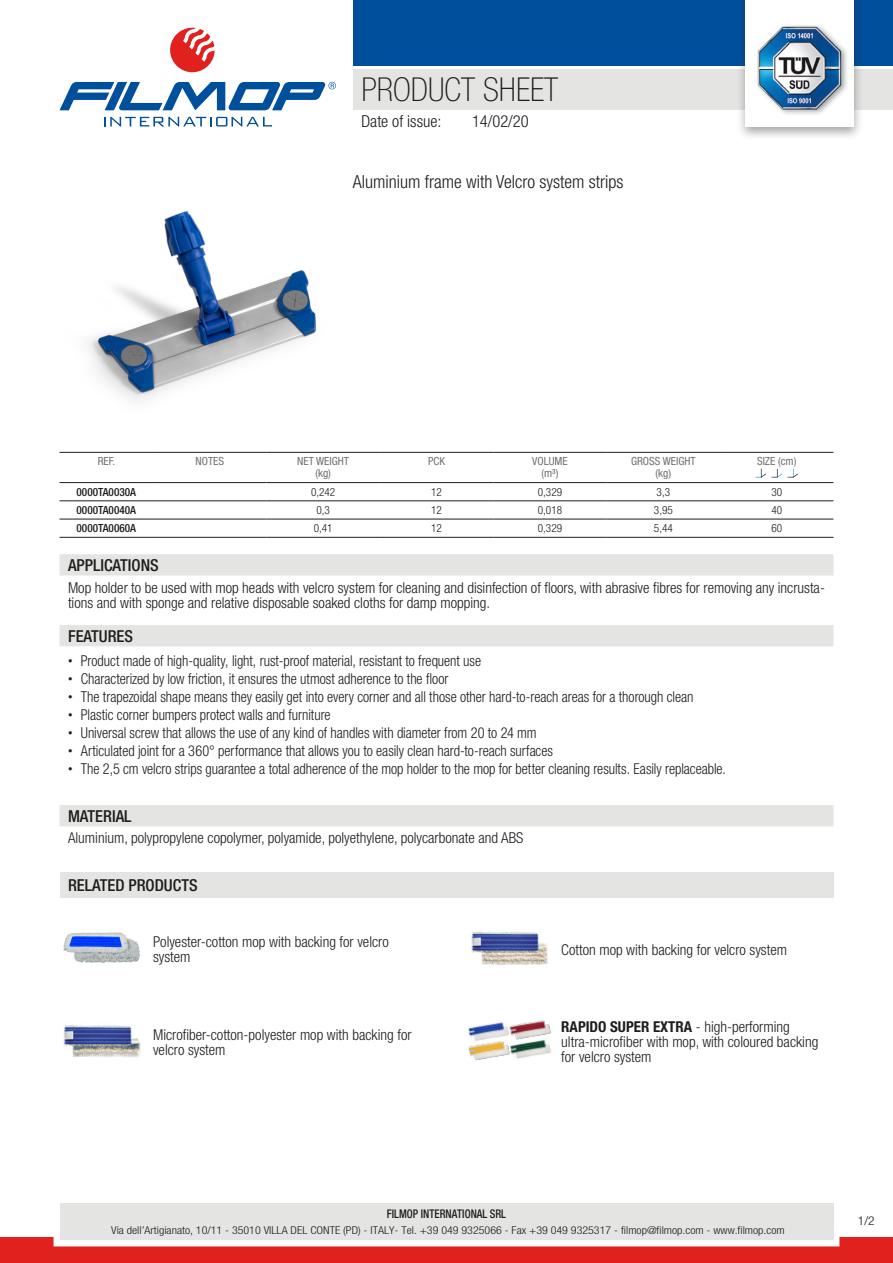
<style>
.page{position:relative;width:893px;height:1263px;background:#fff}
.page>*{position:absolute;margin:0;border:0;box-sizing:border-box;transform-origin:0 0}
.t1{font:100 condensed 33px "Helvetica Neue LT Std";color:#1d1d1b}
.t2{font:300 condensed 18px "Helvetica Neue LT Std";color:#1d1d1b}
.t3{font:500 condensed 16.5px "Helvetica Neue LT Std";color:#1d1d1b}
.t4{font:300 condensed 16.5px "Helvetica Neue LT Std";color:#1d1d1b}
.t5{font:300 condensed 15px "Helvetica Neue LT Std";color:#1d1d1b;scale:.95 1}
.t6{font:300 condensed 15px/15px "Helvetica Neue LT Std";color:#1d1d1b}
.t7{font:300 condensed 12.15px "Helvetica Neue LT Std";color:#1d1d1b;scale:1.11 1}
.t8{font:500 condensed 12px "Helvetica Neue LT Std";color:#1d1d1b;scale:.9 1}
.t9{font:condensed 11.25px/12px "Helvetica Neue LT Std";color:#70706f;text-align:center}
.t10{font:300 condensed 11.25px "Helvetica Neue LT Std";color:#1d1d1b}
.t11{font:500 condensed 11.25px "Helvetica Neue LT Std";color:#1d1d1b}
.t12{font:300 condensed 10.8px "Helvetica Neue LT Std";color:#1d1d1b;scale:1.11 1}
.s1{font-weight:100;font-size:9px}
.s2{font-weight:700}
</style>
<div class="page">
<div style="left:353px;top:69px;width:540px;height:40px;background:#e4e4e3"></div>
<svg style="left:170px;top:28px;width:45px;height:45px"></svg>
<svg style="left:105px;top:117px;width:167px;height:9px"></svg>
<svg style="left:60px;top:82px;width:276px;height:28px"></svg>
<div style="left:353px;top:0;width:540px;height:66px;background:#004f9c"></div>
<div style="left:736px;top:0;width:127px;height:141px;background:#1d1d1b;opacity:.4"></div>
<div style="left:745px;top:0;width:109px;height:127px;background:#fff"></div>
<img style="left:757px;top:25px;width:90px;height:89px">
<div style="left:0;top:1237px;width:893px;height:26px;background:#e1211e"></div>
<div style="left:54px;top:1197px;width:785px;height:49px;border:12px solid #fff"></div>
<div style="left:60px;top:1203px;width:773px;height:37px;background:#e4e4e3"></div>
<img style="left:88px;top:210px;width:228px;height:191px">
<hr style="left:60px;top:452px;width:93px;height:1px;background:#1d1d1b">
<hr style="left:153px;top:452px;width:113px;height:1px;background:#1d1d1b">
<hr style="left:266px;top:452px;width:114px;height:1px;background:#1d1d1b">
<hr style="left:380px;top:452px;width:113px;height:1px;background:#1d1d1b">
<hr style="left:493px;top:452px;width:114px;height:1px;background:#1d1d1b">
<hr style="left:607px;top:452px;width:113px;height:1px;background:#1d1d1b">
<hr style="left:720px;top:452px;width:113px;height:1px;background:#1d1d1b">
<hr style="left:60px;top:482px;width:93px;height:1px;background:#1d1d1b">
<hr style="left:153px;top:482px;width:113px;height:1px;background:#1d1d1b">
<hr style="left:266px;top:482px;width:114px;height:1px;background:#1d1d1b">
<hr style="left:380px;top:482px;width:113px;height:1px;background:#1d1d1b">
<hr style="left:493px;top:482px;width:114px;height:1px;background:#1d1d1b">
<hr style="left:607px;top:482px;width:113px;height:1px;background:#1d1d1b">
<hr style="left:720px;top:482px;width:113px;height:1px;background:#1d1d1b">
<hr style="left:60px;top:501px;width:93px;height:1px;background:#1d1d1b">
<hr style="left:153px;top:501px;width:113px;height:1px;background:#1d1d1b">
<hr style="left:266px;top:501px;width:114px;height:1px;background:#1d1d1b">
<hr style="left:380px;top:501px;width:113px;height:1px;background:#1d1d1b">
<hr style="left:493px;top:501px;width:114px;height:1px;background:#1d1d1b">
<hr style="left:607px;top:501px;width:113px;height:1px;background:#1d1d1b">
<hr style="left:720px;top:501px;width:113px;height:1px;background:#1d1d1b">
<hr style="left:60px;top:519px;width:93px;height:1px;background:#1d1d1b">
<hr style="left:60px;top:537px;width:93px;height:1px;background:#1d1d1b">
<hr style="left:153px;top:519px;width:113px;height:1px;background:#1d1d1b">
<hr style="left:153px;top:537px;width:113px;height:1px;background:#1d1d1b">
<hr style="left:266px;top:519px;width:114px;height:1px;background:#1d1d1b">
<hr style="left:266px;top:537px;width:114px;height:1px;background:#1d1d1b">
<hr style="left:380px;top:519px;width:113px;height:1px;background:#1d1d1b">
<hr style="left:380px;top:537px;width:113px;height:1px;background:#1d1d1b">
<hr style="left:493px;top:519px;width:114px;height:1px;background:#1d1d1b">
<hr style="left:493px;top:537px;width:114px;height:1px;background:#1d1d1b">
<hr style="left:607px;top:519px;width:113px;height:1px;background:#1d1d1b">
<hr style="left:607px;top:537px;width:113px;height:1px;background:#1d1d1b">
<hr style="left:720px;top:519px;width:113px;height:1px;background:#1d1d1b">
<hr style="left:720px;top:537px;width:113px;height:1px;background:#1d1d1b">
<svg style="left:755px;top:469px;width:43px;height:9px"></svg>
<div style="left:60px;top:554px;width:773px;height:21px;background:#e4e4e3"></div>
<div style="left:60px;top:625px;width:773px;height:21px;background:#e4e4e3"></div>
<div style="left:60px;top:805px;width:773px;height:21px;background:#e4e4e3"></div>
<div style="left:60px;top:872px;width:773px;height:25px;background:#e4e4e3"></div>
<img style="left:63px;top:932px;width:77px;height:31px">
<img style="left:471px;top:931px;width:77px;height:34px">
<img style="left:63px;top:1025px;width:78px;height:33px">
<img style="left:468px;top:1022px;width:41px;height:17px">
<img style="left:509px;top:1020px;width:42px;height:17px">
<img style="left:468px;top:1039px;width:42px;height:22px">
<img style="left:510px;top:1037px;width:41px;height:22px">
<h1 class="t1" style="left:361px;top:71px;width:198px">PRODUCT SHEET</h1>
<p class="t4" style="left:361px;top:111px;width:82px">Date of issue:</p>
<p class="t4" style="left:472px;top:111px;width:58px">14/02/20</p>
<p class="t2" style="left:353px;top:171px;width:272px">Aluminium frame with Velcro system strips</p>
<p class="t9" style="left:98px;top:455px;width:19px">REF.</p>
<p class="t9" style="left:195px;top:455px;width:30px">NOTES</p>
<p class="t9" style="left:297px;top:455px;width:53px">NET WEIGHT (kg)</p>
<p class="t9" style="left:428px;top:455px;width:18px">PCK</p>
<p class="t9" style="left:532px;top:455px;width:37px">VOLUME (m³)</p>
<p class="t9" style="left:631px;top:455px;width:66px">GROSS WEIGHT (kg)</p>
<p class="t9" style="left:757px;top:455px;width:41px">SIZE (cm)</p>
<p class="t11" style="left:77px;top:485px;width:61px">0000TA0030A</p>
<p class="t10" style="left:311px;top:485px;width:26px">0,242</p>
<p class="t10" style="left:431px;top:485px;width:12px">12</p>
<p class="t10" style="left:538px;top:485px;width:26px">0,329</p>
<p class="t10" style="left:657px;top:485px;width:15px">3,3</p>
<p class="t10" style="left:771px;top:485px;width:12px">30</p>
<p class="t11" style="left:77px;top:503px;width:61px">0000TA0040A</p>
<p class="t10" style="left:316px;top:503px;width:15px">0,3</p>
<p class="t10" style="left:431px;top:503px;width:12px">12</p>
<p class="t10" style="left:538px;top:503px;width:26px">0,018</p>
<p class="t10" style="left:654px;top:503px;width:20px">3,95</p>
<p class="t10" style="left:771px;top:503px;width:12px">40</p>
<p class="t11" style="left:77px;top:521px;width:61px">0000TA0060A</p>
<p class="t10" style="left:314px;top:522px;width:20px">0,41</p>
<p class="t10" style="left:431px;top:522px;width:12px">12</p>
<p class="t10" style="left:538px;top:522px;width:26px">0,329</p>
<p class="t10" style="left:654px;top:522px;width:20px">5,44</p>
<p class="t10" style="left:771px;top:522px;width:12px">60</p>
<p class="t3" style="left:68px;top:556px;width:92px">APPLICATIONS</p>
<p class="t6" style="left:68px;top:580px;width:758px">Mop holder to be used with mop heads with velcro system for cleaning and disinfection of floors, with abrasive fibres for removing any incrusta&shy;tions and with sponge and relative disposable soaked cloths for damp mopping.</p>
<p class="t3" style="left:68px;top:626px;width:67px">FEATURES</p>
<p class="t5" style="left:68px;top:652px;width:436px"><span class="s1">•</span> Product made of high-quality, light, rust-proof material, resistant to frequent use</p>
<p class="t5" style="left:68px;top:670px;width:402px"><span class="s1">•</span> Characterized by low friction, it ensures the utmost adherence to the floor</p>
<p class="t5" style="left:68px;top:688px;width:660px"><span class="s1">•</span> The trapezoidal shape means they easily get into every corner and all those other hard-to-reach areas for a thorough clean</p>
<p class="t5" style="left:68px;top:706px;width:278px"><span class="s1">•</span> Plastic corner bumpers protect walls and furniture</p>
<p class="t5" style="left:68px;top:724px;width:495px"><span class="s1">•</span> Universal screw that allows the use of any kind of handles with diameter from 20 to 24 mm</p>
<p class="t5" style="left:68px;top:742px;width:512px"><span class="s1">•</span> Articulated joint for a 360° performance that allows you to easily clean hard-to-reach surfaces</p>
<p class="t5" style="left:68px;top:760px;width:694px"><span class="s1">•</span> The 2,5 cm velcro strips guarantee a total adherence of the mop holder to the mop for better cleaning results. Easily replaceable.</p>
<p class="t3" style="left:68px;top:806px;width:65px">MATERIAL</p>
<p class="t6" style="left:68px;top:830px;width:457px">Aluminium, polypropylene copolymer, polyamide, polyethylene, polycarbonate and ABS</p>
<p class="t3" style="left:68px;top:875px;width:131px">RELATED PRODUCTS</p>
<p class="t6" style="left:153px;top:934px;width:237px">Polyester-cotton mop with backing for velcro system</p>
<p class="t6" style="left:561px;top:942px;width:227px">Cotton mop with backing for velcro system</p>
<p class="t6" style="left:153px;top:1027px;width:260px">Microfiber-cotton-polyester mop with backing for velcro system</p>
<p class="t6" style="left:561px;top:1019px;width:258px"><span class="s2">RAPIDO SUPER EXTRA</span> - high-performing ultra-microfiber with mop, with coloured backing for velcro system</p>
<p class="t8" style="left:387px;top:1207px;width:134px">FILMOP INTERNATIONAL SRL</p>
<p class="t12" style="left:111px;top:1224px;width:608px">Via dell’Artigianato, 10/11 - 35010 VILLA DEL CONTE (PD) - ITALY- Tel. +39 049 9325066 - Fax +39 049 9325317 - filmop@filmop.com - www.filmop.com</p>
<p class="t7" style="left:858px;top:1214px;width:17px">1/2</p>
</div>
